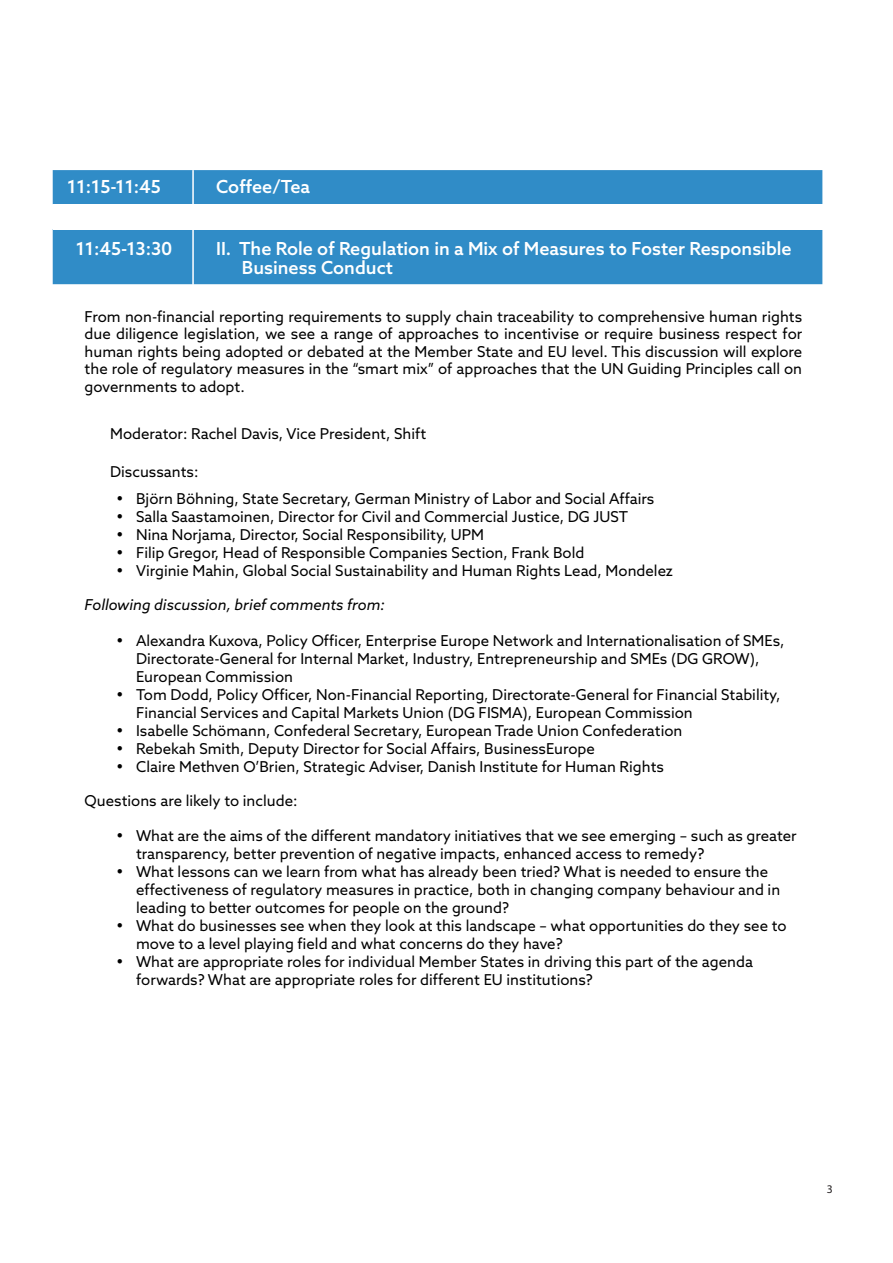
<style>
.page{position:relative;width:893px;height:1263px;background:#fff}
.page>*{position:absolute;margin:0;border:0;box-sizing:border-box;transform-origin:0 0}
.aikataulu_bold{font:500 18px/19.5px "Azo Sans";color:#fff}
.Leipis{font:15px/18px "Azo Sans";color:#000}
.Leipis_sisennys{font:15px "Azo Sans";color:#000}
.Leipis_kurs{font:italic 15px "Azo Sans";color:#000}
.t1{font:11.7px "Myriad Pro";color:#231f20}
</style>
<div class="page">
<div style="left:53px;top:170px;width:769px;height:114px;background:#308cc7"></div>
<div style="left:53px;top:204px;width:769px;height:25px;background:#fff"></div>
<hr style="left:192px;top:170px;width:2px;height:34px;background:#fff">
<hr style="left:192px;top:229px;width:2px;height:55px;background:#fff">
<p class="aikataulu_bold" style="left:67px;top:177px;width:95px">11:15-11:45</p>
<p class="aikataulu_bold" style="left:216px;top:177px;width:96px">Coffee/Tea</p>
<p class="aikataulu_bold" style="left:76px;top:238px;width:98px">11:45-13:30</p>
<p class="aikataulu_bold" style="left:242px;top:238px;width:551px;text-indent:-26px">II. The Role of Regulation in a Mix of Measures to Foster Responsible<br>Business Conduct</p>
<p class="Leipis" style="left:85px;top:307px;width:719px;line-height:17.4px;text-align:justify">From non-financial reporting requirements to supply chain traceability to comprehensive human rights due diligence legislation, we see a range of approaches to incentivise or require business respect for human rights being adopted or debated at the Member State and EU level. This discussion will explore the role of regulatory measures in the “smart mix” of approaches that the UN Guiding Principles call on governments to adopt.</p>
<p class="Leipis_sisennys" style="left:110px;top:424px;width:318px">Moderator: Rachel Davis, Vice President, Shift</p>
<p class="Leipis_sisennys" style="left:110px;top:462px;width:90px">Discussants:</p>
<p class="Leipis" style="left:117px;top:489px;width:539px">• Björn Böhning, State Secretary, German Ministry of Labor and Social Affairs</p>
<p class="Leipis" style="left:117px;top:507px;width:513px">• Salla Saastamoinen, Director for Civil and Commercial Justice, DG JUST</p>
<p class="Leipis" style="left:117px;top:525px;width:369px">• Nina Norjama, Director, Social Responsibility, UPM</p>
<p class="Leipis" style="left:117px;top:543px;width:469px">• Filip Gregor, Head of Responsible Companies Section, Frank Bold</p>
<p class="Leipis" style="left:117px;top:561px;width:558px">• Virginie Mahin, Global Social Sustainability and Human Rights Lead, Mondelez</p>
<p class="Leipis_kurs" style="left:85px;top:595px;width:302px">Following discussion, brief comments from:</p>
<p class="Leipis" style="left:136px;top:631px;width:650px;text-indent:-20px">• Alexandra Kuxova, Policy Officer, Enterprise Europe Network and Internationalisation of SMEs,<br>Directorate-General for Internal Market, Industry, Entrepreneurship and SMEs (DG GROW),<br>European Commission</p>
<p class="Leipis" style="left:136px;top:685px;width:646px;text-indent:-20px">• Tom Dodd, Policy Officer, Non-Financial Reporting, Directorate-General for Financial Stability,<br>Financial Services and Capital Markets Union (DG FISMA), European Commission</p>
<p class="Leipis" style="left:117px;top:721px;width:567px">• Isabelle Schömann, Confederal Secretary, European Trade Union Confederation</p>
<p class="Leipis" style="left:117px;top:739px;width:480px">• Rebekah Smith, Deputy Director for Social Affairs, BusinessEurope</p>
<p class="Leipis" style="left:117px;top:757px;width:549px">• Claire Methven O’Brien, Strategic Adviser, Danish Institute for Human Rights</p>
<p class="Leipis" style="left:85px;top:791px;width:214px">Questions are likely to include:</p>
<p class="Leipis" style="left:136px;top:826px;width:662px;text-indent:-20px">• What are the aims of the different mandatory initiatives that we see emerging – such as greater transparency, better prevention of negative impacts, enhanced access to remedy?</p>
<p class="Leipis" style="left:136px;top:862px;width:646px;text-indent:-20px">• What lessons can we learn from what has already been tried? What is needed to ensure the effectiveness of regulatory measures in practice, both in changing company behaviour and in leading to better outcomes for people on the ground?</p>
<p class="Leipis" style="left:136px;top:916px;width:652px;text-indent:-20px">• What do businesses see when they look at this landscape – what opportunities do they see to move to a level playing field and what concerns do they have?</p>
<p class="Leipis" style="left:136px;top:952px;width:618px;text-indent:-20px">• What are appropriate roles for individual Member States in driving this part of the agenda forwards? What are appropriate roles for different EU institutions?</p>
<p class="t1" style="left:827px;top:1182px;width:8px">3</p>
</div>
